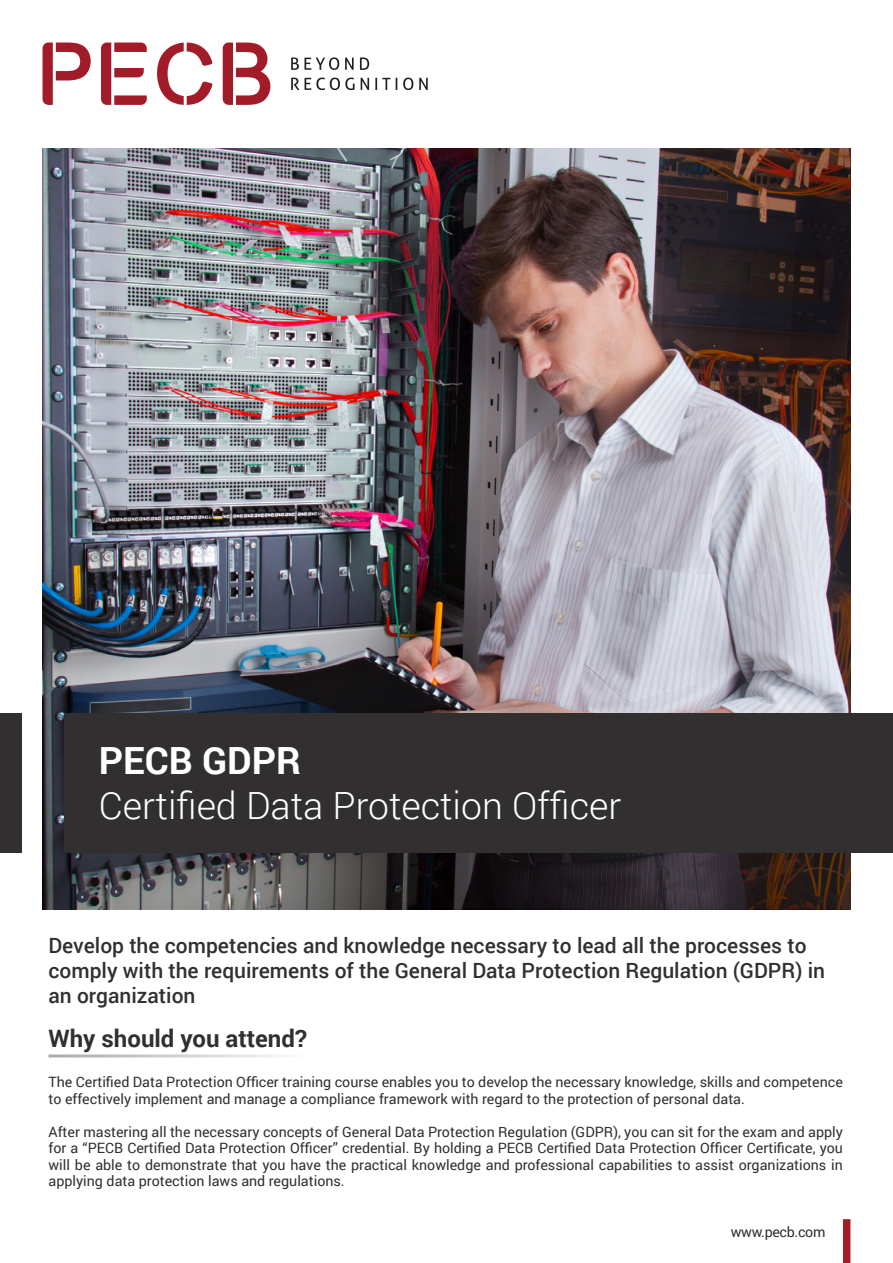
<style>
.page{position:relative;width:893px;height:1263px;background:#fff}
.page>*{position:absolute;margin:0;border:0;box-sizing:border-box;transform-origin:0 0}
.t1{font:300 37.5px/45px "Roboto";color:#fff}
.t2{font:700 24px "Roboto";color:#312f30}
.t3{font:500 21px/25.2px "Roboto";color:#312f30}
.Bullet_Points{font:14.25px/16.5px "Roboto";color:#312f30}
.Bullet_Points-2{font:14.25px "Roboto";letter-spacing:-.025em;color:#312f30}
.s1{font-weight:700}
</style>
<div class="page">
<img style="left:43px;top:149px;width:807px;height:760px">
<div style="left:65px;top:713px;width:828px;height:139px;background:#312f30"></div>
<div style="left:0;top:713px;width:21px;height:139px;background:#312f30"></div>
<div style="left:843px;top:1219px;width:7px;height:44px;background:#a11e29"></div>
<svg style="left:43px;top:43px;width:48px;height:62px"></svg>
<svg style="left:101px;top:43px;width:46px;height:62px"></svg>
<svg style="left:157px;top:43px;width:55px;height:62px"></svg>
<svg style="left:223px;top:43px;width:47px;height:62px"></svg>
<svg style="left:291px;top:57px;width:48px;height:13px"></svg>
<svg style="left:345px;top:58px;width:9px;height:12px"></svg>
<svg style="left:360px;top:57px;width:9px;height:13px"></svg>
<svg style="left:291px;top:78px;width:8px;height:12px"></svg>
<svg style="left:305px;top:78px;width:49px;height:12px"></svg>
<svg style="left:361px;top:78px;width:8px;height:12px"></svg>
<svg style="left:375px;top:78px;width:15px;height:12px"></svg>
<svg style="left:396px;top:78px;width:1px;height:12px"></svg>
<svg style="left:403px;top:78px;width:10px;height:12px"></svg>
<svg style="left:419px;top:78px;width:9px;height:12px"></svg>
<p class="t1" style="left:99px;top:737px;width:524px"><span class="s1">PECB GDPR<br></span>Certified Data Protection Officer</p>
<p class="t3" style="left:49px;top:932px;width:778px">Develop the competencies and knowledge necessary to lead all the processes to comply with the requirements of the General Data Protection Regulation (GDPR) in an organization</p>
<p class="t2" style="left:49px;top:1021px;width:260px">Why should you attend?</p>
<p class="Bullet_Points" style="left:49px;top:1073px;width:796px">The Certified Data Protection Officer training course enables you to develop the necessary knowledge, skills and competence to effectively implement and manage a compliance framework with regard to the protection of personal data.</p>
<p class="Bullet_Points" style="left:49px;top:1123px;width:796px;text-align:justify">After mastering all the necessary concepts of General Data Protection Regulation (GDPR), you can sit for the exam and apply for a “PECB Certified Data Protection Officer” credential. By holding a PECB Certified Data Protection Officer Certificate, you will be able to demonstrate that you have the practical knowledge and professional capabilities to assist organizations in applying data protection laws and regulations.</p>
<p class="Bullet_Points-2" style="left:731px;top:1221px;width:96px">www.pecb.com</p>
</div>
